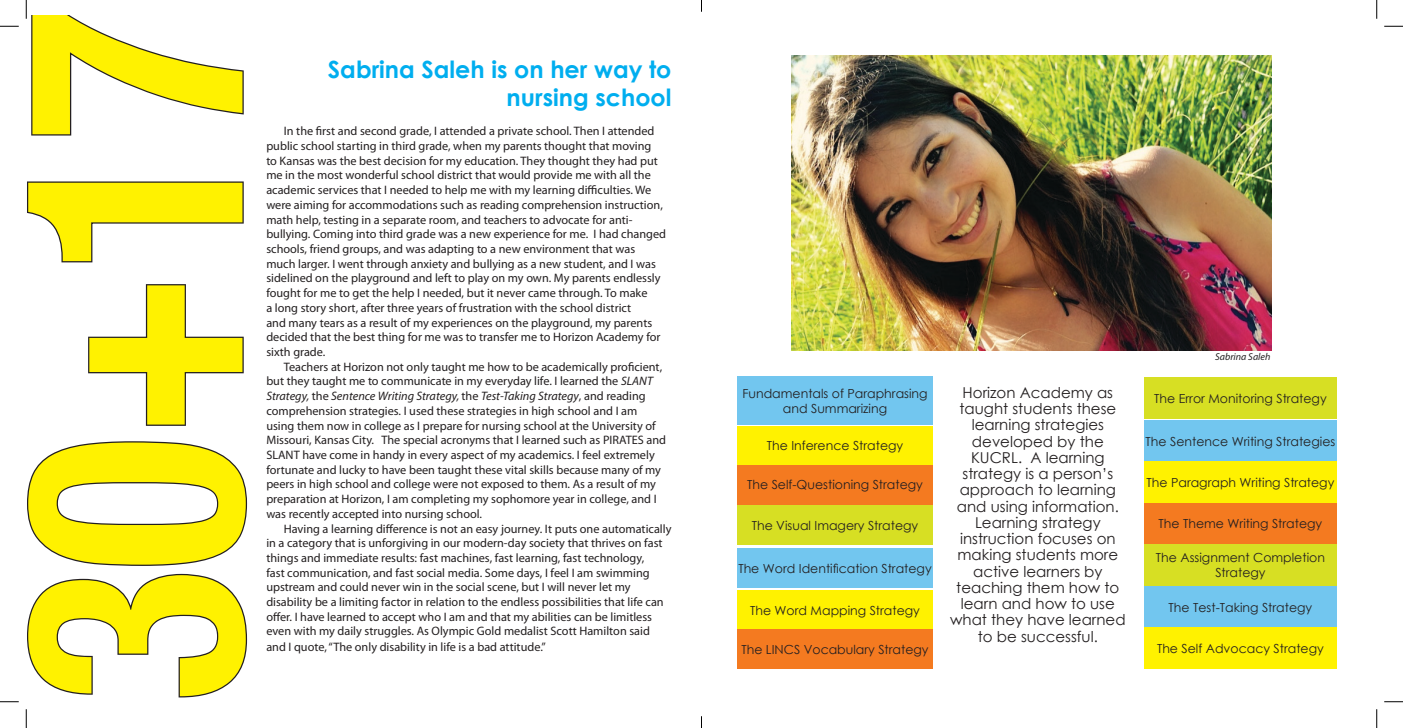
<style>
.page{position:relative;width:1403px;height:728px;background:#fff}
.page>*{position:absolute;margin:0;border:0;box-sizing:border-box;transform-origin:0 0}
.t1{font:700 condensed 302.5px "Helvetica Neue";color:#fff200;scale:.91 1}
.t2{font:700 23.75px/28.5px "Century Gothic";color:#00aeef;text-align:right}
.t3{font:15px/16.2px "Century Gothic";color:#231f20;text-align:center}
.t4{font:12.5px/15px "Century Gothic";color:#231f20;text-align:center}
.t5{font:12.25px/14.8px "Myriad Pro";color:#231f20}
.t6{font:italic 10px "Myriad Pro";color:#231f20}
.s1{font-style:italic}
</style>
<div class="page">
<svg style="left:27px;top:441px;width:221px;height:257px"></svg>
<svg style="left:88px;top:284px;width:156px;height:142px"></svg>
<svg style="left:27px;top:181px;width:217px;height:82px"></svg>
<div style="left:737px;top:376px;width:195px;height:49px;background:#72c6ef"></div>
<div style="left:737px;top:426px;width:195px;height:39px;background:#fff200"></div>
<div style="left:737px;top:465px;width:195px;height:39px;background:#f47a20"></div>
<div style="left:737px;top:506px;width:195px;height:39px;background:#d7df23"></div>
<div style="left:737px;top:548px;width:195px;height:39px;background:#72c6ef"></div>
<div style="left:737px;top:590px;width:195px;height:39px;background:#fff200"></div>
<div style="left:737px;top:629px;width:195px;height:39px;background:#f47a20"></div>
<div style="left:1144px;top:586px;width:192px;height:41px;background:#72c6ef"></div>
<div style="left:1144px;top:377px;width:192px;height:42px;background:#d7df23"></div>
<div style="left:1144px;top:420px;width:192px;height:41px;background:#72c6ef"></div>
<div style="left:1144px;top:461px;width:192px;height:42px;background:#fff200"></div>
<div style="left:1144px;top:503px;width:192px;height:41px;background:#f47a20"></div>
<div style="left:1144px;top:544px;width:192px;height:41px;background:#d7df23"></div>
<div style="left:1144px;top:627px;width:192px;height:41px;background:#fff200"></div>
<img style="left:791px;top:56px;width:480px;height:294px">
<svg style="left:0;top:25px;width:19px;height:2px"></svg>
<svg style="left:1384px;top:25px;width:18px;height:2px"></svg>
<svg style="left:0;top:701px;width:19px;height:1px"></svg>
<svg style="left:1384px;top:701px;width:18px;height:1px"></svg>
<svg style="left:25px;top:0;width:219px;height:136px"></svg>
<svg style="left:25px;top:709px;width:2px;height:19px"></svg>
<svg style="left:1376px;top:0;width:1px;height:19px"></svg>
<svg style="left:1376px;top:709px;width:1px;height:19px"></svg>
<svg style="left:701px;top:716px;width:1px;height:12px"></svg>
<h1 class="t1" style="left:-116px;top:701px;width:763px;rotate:-90deg">30+17</h1>
<h2 class="t2" style="left:328px;top:54px;width:345px">Sabrina Saleh is on her way to nursing school</h2>
<p class="t5" style="left:266px;top:124px;width:401px;text-indent:18px">In the first and second grade, I attended a private school. Then I attended public school starting in third grade, when my parents thought that moving<br>to Kansas was the best decision for my education. They thought they had put me in the most wonderful school district that would provide me with all the academic services that I needed to help me with my learning difficulties. We were aiming for accommodations such as reading comprehension instruction, math help, testing in a separate room, and teachers to advocate for anti&shy;bullying. Coming into third grade was a new experience for me. I had changed schools, friend groups, and was adapting to a new environment that was much larger. I went through anxiety and bullying as a new student, and I was sidelined on the playground and left to play on my own. My parents endlessly fought for me to get the help I needed, but it never came through. To make<br>a long story short, after three years of frustration with the school district<br>and many tears as a result of my experiences on the playground, my parents decided that the best thing for me was to transfer me to Horizon Academy for sixth grade.</p>
<p class="t5" style="left:266px;top:359px;width:401px;text-indent:18px">Teachers at Horizon not only taught me how to be academically proficient, but they taught me to communicate in my everyday life. I learned the <span class="s1">SLANT Strategy,</span> the <span class="s1">Sentence Writing Strategy,</span> the <span class="s1">Test-Taking Strategy</span>, and reading comprehension strategies. I used these strategies in high school and I am using them now in college as I prepare for nursing school at the University of Missouri, Kansas City. The special acronyms that I learned such as PIRATES and SLANT have come in handy in every aspect of my academics. I feel extremely fortunate and lucky to have been taught these vital skills because many of my peers in high school and college were not exposed to them. As a result of my preparation at Horizon, I am completing my sophomore year in college, and I was recently accepted into nursing school.</p>
<p class="t5" style="left:266px;top:521px;width:407px;text-indent:18px">Having a learning difference is not an easy journey. It puts one automatically in a category that is unforgiving in our modern-day society that thrives on fast things and immediate results: fast machines, fast learning, fast technology,<br>fast communication, and fast social media. Some days, I feel I am swimming upstream and could never win in the social scene, but I will never let my disability be a limiting factor in relation to the endless possibilities that life can offer. I have learned to accept who I am and that my abilities can be limitless even with my daily struggles. As Olympic Gold medalist Scott Hamilton said and I quote, “The only disability in life is a bad attitude.”</p>
<p class="t4" style="left:742px;top:385px;width:187px">Fundamentals of Paraphrasing and Summarizing</p>
<p class="t4" style="left:767px;top:438px;width:138px">The Inference Strategy</p>
<p class="t4" style="left:747px;top:477px;width:177px">The Self-Questioning Strategy</p>
<p class="t4" style="left:751px;top:518px;width:168px">The Visual Imagery Strategy</p>
<p class="t4" style="left:738px;top:560px;width:195px">The Word Identification Strategy</p>
<p class="t4" style="left:750px;top:602px;width:171px">The Word Mapping Strategy</p>
<p class="t4" style="left:741px;top:641px;width:189px">The LINCS Vocabulary Strategy</p>
<p class="t3" style="left:950px;top:384px;width:177px">Horizon Academy as taught students these learning strategies developed by the<br>KUCRL. A learning strategy is a person’s approach to learning and using information.<br>Learning strategy instruction focuses on making students more active learners by teaching them how to learn and how to use what they have learned to be successful.</p>
<p class="t6" style="left:1215px;top:351px;width:57px">Sabrina Saleh</p>
<p class="t4" style="left:1154px;top:390px;width:174px">The Error Monitoring Strategy</p>
<p class="t4" style="left:1145px;top:433px;width:191px">The Sentence Writing Strategies</p>
<p class="t4" style="left:1146px;top:475px;width:189px">The Paragraph Writing Strategy</p>
<p class="t4" style="left:1158px;top:516px;width:165px">The Theme Writing Strategy</p>
<p class="t4" style="left:1156px;top:550px;width:170px">The Assignment Completion<br>Strategy</p>
<p class="t4" style="left:1168px;top:599px;width:145px">The Test-Taking Strategy</p>
<p class="t4" style="left:1157px;top:640px;width:168px">The Self Advocacy Strategy</p>
</div>
